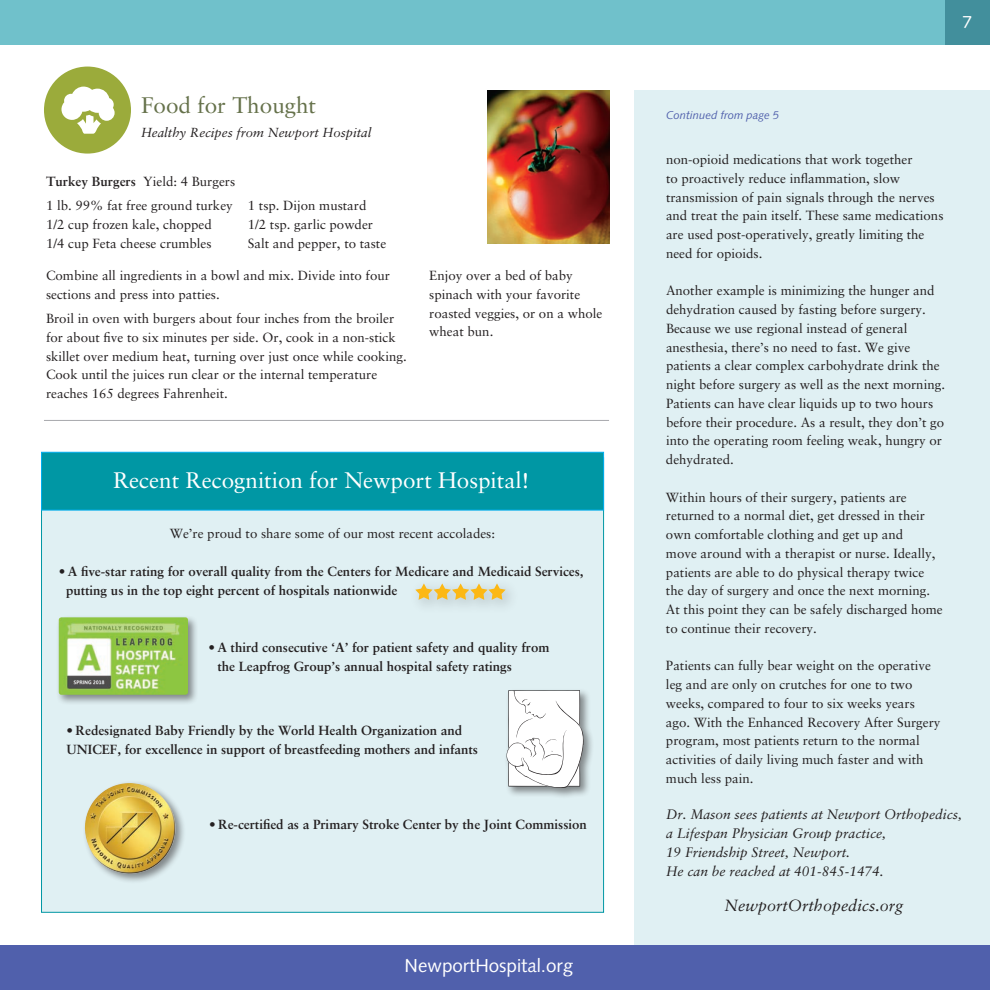
<style>
.page{position:relative;width:990px;height:990px;background:#fff}
.page>*{position:absolute;margin:0;border:0;box-sizing:border-box;transform-origin:0 0}
.t1{font:22.5px "Sabon";color:#fff}
.t2{font:22.5px "Sabon";color:#65714a}
.t3{font:18.75px "Syntax";color:#fff}
.t4{font:17.5px "Syntax";color:#fff}
.t5{font:italic 16.25px "Sabon";color:#231f20}
.t6{font:italic 13.75px/18.8px "Sabon";color:#231f20}
.t7{font:13.25px/18.8px "Sabon";color:#231f20}
.t8{font:700 13.25px/18.8px "Sabon";color:#231f20}
.t9{font:italic 13.12px "Sabon";color:#231f20}
.t10{font:italic 11.25px "Syntax";color:#5060ac}
.s1{font-weight:700}
</style>
<div class="page">
<div style="left:635px;top:90px;width:355px;height:880px;background:#e0f0f3"></div>
<div style="left:41px;top:457px;width:563px;height:456px;background:#e0f0f3;border:1px solid #0097a4"></div>
<div style="left:945px;top:0;width:45px;height:45px;background:#428f9c"></div>
<hr style="left:44px;top:420px;width:565px;height:1px;background:#a8a9ad">
<div style="left:0;top:0;width:945px;height:45px;background:#70c1cb"></div>
<svg style="left:44px;top:67px;width:87px;height:87px"></svg>
<img style="left:487px;top:90px;width:122px;height:154px">
<div style="left:41px;top:452px;width:563px;height:59px;background:#0097a4;border:1px solid #00aeef"></div>
<div style="left:408px;top:577px;width:112px;height:38px;background:#231f20;opacity:.25"></div>
<svg style="left:415px;top:583px;width:91px;height:17px"></svg>
<div style="left:56px;top:614px;width:143px;height:91px;background:#231f20;opacity:.5"></div>
<img style="left:59px;top:617px;width:129px;height:78px">
<div style="left:82px;top:781px;width:104px;height:103px;background:#231f20;opacity:.5"></div>
<img style="left:85px;top:783px;width:42px;height:72px">
<div style="left:504px;top:688px;width:90px;height:110px;background:#231f20;opacity:.5"></div>
<svg style="left:507px;top:690px;width:77px;height:98px;background:#eceded"></svg>
<div style="left:0;top:945px;width:990px;height:45px;background:#5060ac"></div>
<p class="t2" style="left:141px;top:92px;width:177px">Food for Thought</p>
<p class="t9" style="left:141px;top:125px;width:232px">Healthy Recipes from Newport Hospital</p>
<p class="t7" style="left:46px;top:169px;width:322px;line-height:24.2px"><span class="s1">Turkey Burgers</span> Yield: 4 Burgers<br>1 lb. 99% fat free ground turkey 1 tsp. Dijon mustard</p>
<p class="t7" style="left:46px;top:215px;width:167px">1/2 cup frozen kale, chopped</p>
<p class="t7" style="left:248px;top:215px;width:127px">1/2 tsp. garlic powder</p>
<p class="t7" style="left:46px;top:234px;width:167px">1/4 cup Feta cheese crumbles</p>
<p class="t7" style="left:248px;top:234px;width:140px">Salt and pepper, to taste</p>
<p class="t7" style="left:46px;top:266px;width:345px">Combine all ingredients in a bowl and mix. Divide into four sections and press into patties.</p>
<p class="t7" style="left:46px;top:309px;width:362px">Broil in oven with burgers about four inches from the broiler for about fve to six minutes per side. Or, cook in a non-stick skillet over medium heat, turning over just once while cooking.<br>Cook until the juices run clear or the internal temperature reaches 165 degrees Fahrenheit.</p>
<p class="t7" style="left:429px;top:266px;width:175px">Enjoy over a bed of baby spinach with your favorite roasted veggies, or on a whole wheat bun.</p>
<p class="t1" style="left:113px;top:467px;width:418px">Recent Recognition for Newport Hospital!</p>
<p class="t7" style="left:170px;top:523px;width:327px">We’re proud to share some of our most recent accolades:</p>
<p class="t8" style="left:66px;top:562px;width:519px;text-indent:-7px">• A fve-star rating for overall quality from the Centers for Medicare and Medicaid Services, putting us in the top eight percent of hospitals nationwide</p>
<p class="t8" style="left:217px;top:638px;width:334px;text-indent:-9px">• A third consecutive ‘A’ for patient safety and quality from the Leapfrog Group’s annual hospital safety ratings</p>
<p class="t8" style="left:67px;top:721px;width:413px">• Redesignated Baby Friendly by the World Health Organization and<br>UNICEF, for excellence in support of breastfeeding mothers and infants</p>
<p class="t8" style="left:209px;top:815px;width:379px">• Re-certifed as a Primary Stroke Center by the Joint Commission</p>
<p class="t3" style="left:405px;top:954px;width:170px">NewportHospital.org</p>
<p class="t4" style="left:963px;top:12px;width:11px">7</p>
<p class="t10" style="left:666px;top:108px;width:115px">Continued from page 5</p>
<p class="t7" style="left:666px;top:150px;width:279px">non-opioid medications that work together<br>to proactively reduce infammation, slow transmission of pain signals through the nerves and treat the pain itself. These same medications are used post-operatively, greatly limiting the need for opioids.</p>
<p class="t7" style="left:666px;top:281px;width:281px">Another example is minimizing the hunger and dehydration caused by fasting before surgery.<br>Because we use regional instead of general anesthesia, there’s no need to fast. We give patients a clear complex carbohydrate drink the night before surgery as well as the next morning.<br>Patients can have clear liquids up to two hours before their procedure. As a result, they don’t go into the operating room feeling weak, hungry or</p>
<p class="t7" style="left:666px;top:450px;width:69px">dehydrated.</p>
<p class="t7" style="left:666px;top:487px;width:278px">Within hours of their surgery, patients are returned to a normal diet, get dressed in their own comfortable clothing and get up and<br>move around with a therapist or nurse. Ideally, patients are able to do physical therapy twice the day of surgery and once the next morning.<br>At this point they can be safely discharged home to continue their recovery.</p>
<p class="t7" style="left:666px;top:656px;width:276px">Patients can fully bear weight on the operative leg and are only on crutches for one to two weeks, compared to four to six weeks years ago. With the Enhanced Recovery After Surgery program, most patients return to the normal activities of daily living much faster and with much less pain.</p>
<p class="t6" style="left:666px;top:805px;width:298px">Dr. Mason sees patients at Newport Orthopedics, a Lifespan Physician Group practice,<br>19 Friendship Street, Newport.<br>He can be reached at 401-845-1474.</p>
<p class="t5" style="left:725px;top:896px;width:180px">NewportOrthopedics.org</p>
</div>
